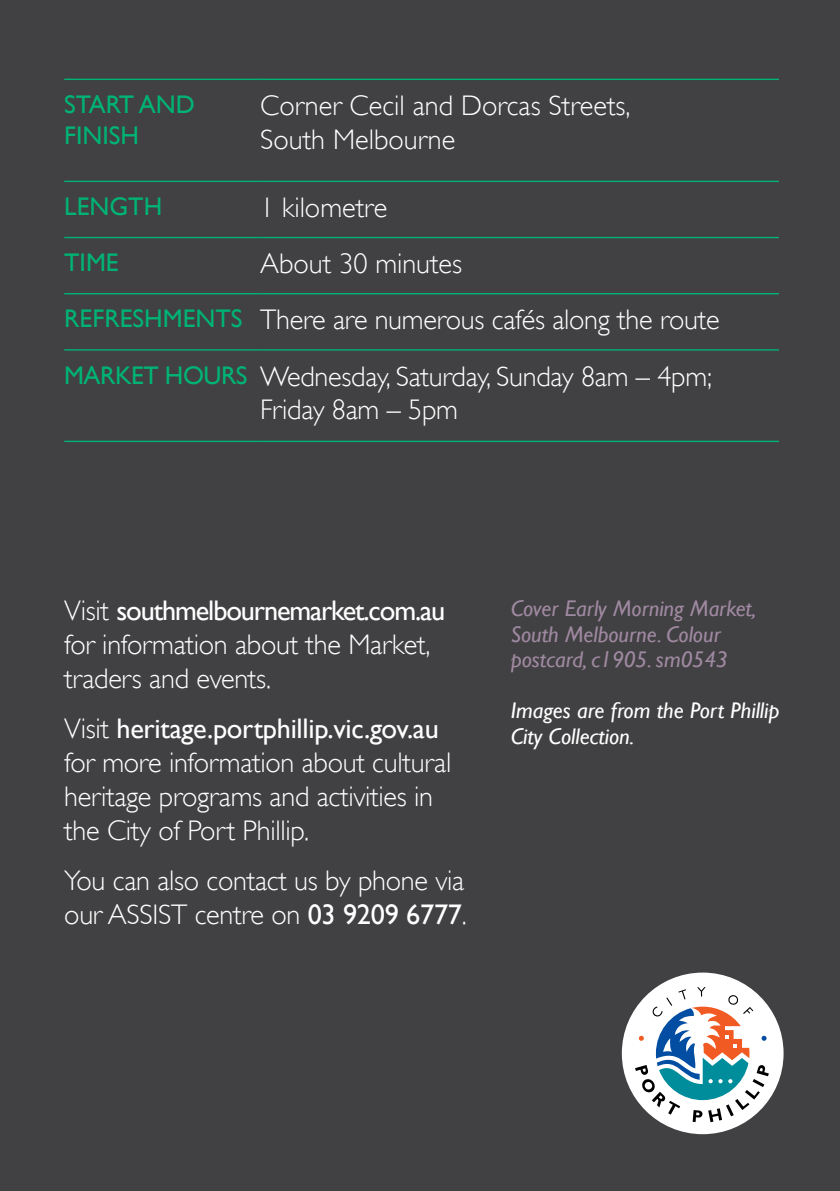
<style>
.page{position:relative;width:840px;height:1191px;background:#fff}
.page>*{position:absolute;margin:0;border:0;box-sizing:border-box;transform-origin:0 0}
.t1{font:300 28.2px/34px "Gill Sans";letter-spacing:-.01em;color:#fff}
.t2{font:25.4px/30.6px "Gill Sans";color:#00b374}
.t3{font:italic 22.6px/25.4px "Gill Sans";color:#9f89a1}
.t4{font:italic 22.6px/25.4px "Gill Sans";color:#fff}
.s1{font-weight:400;font-size:25.4px;color:#00b374}
.s2{font-weight:400}
</style>
<div class="page">
<div style="left:0;top:0;width:839px;height:1191px;background:#414042"></div>
<div style="left:621px;top:972px;width:162px;height:162px;background:#fff;border-radius:50%"></div>
<svg style="left:634px;top:987px;width:134px;height:135px"></svg>
<hr style="left:64px;top:79px;width:196px;height:1px;background:#00b374">
<hr style="left:260px;top:79px;width:518px;height:1px;background:#00b374">
<hr style="left:64px;top:181px;width:196px;height:1px;background:#00b374">
<hr style="left:260px;top:181px;width:518px;height:1px;background:#00b374">
<hr style="left:64px;top:237px;width:196px;height:1px;background:#00b374">
<hr style="left:260px;top:237px;width:518px;height:1px;background:#00b374">
<hr style="left:64px;top:293px;width:196px;height:1px;background:#00b374">
<hr style="left:260px;top:293px;width:518px;height:1px;background:#00b374">
<hr style="left:64px;top:349px;width:196px;height:1px;background:#00b374">
<hr style="left:260px;top:349px;width:518px;height:1px;background:#00b374">
<hr style="left:64px;top:441px;width:196px;height:1px;background:#00b374">
<hr style="left:260px;top:441px;width:518px;height:1px;background:#00b374">
<p class="t2" style="left:64px;top:89px;width:132px">START AND<br>FINISH</p>
<p class="t1" style="left:260px;top:88px;width:372px">Corner Cecil and Dorcas Streets,<br>South Melbourne</p>
<p class="t2" style="left:64px;top:191px;width:99px">LENGTH</p>
<p class="t1" style="left:260px;top:190px;width:128px">1 kilometre</p>
<p class="t2" style="left:64px;top:247px;width:56px">TIME</p>
<p class="t1" style="left:64px;top:236px;width:656px;line-height:56.2px;text-indent:196px">About 30 minutes<br><span class="s1">REFRESHMENTS</span> There are numerous cafés along the route<br><span class="s1">MARKET HOURS</span> Wednesday, Saturday, Sunday 8am – 4pm;</p>
<p class="t1" style="left:260px;top:393px;width:199px">Friday 8am – 5pm</p>
<p class="t1" style="left:64px;top:593px;width:382px">Visit <span class="s2">southmelbournemarket.com.au </span>for information about the Market, traders and events.</p>
<p class="t1" style="left:64px;top:711px;width:388px">Visit <span class="s2">heritage.portphillip.vic.gov.au </span>for more information about cultural heritage programs and activities in the City of Port Phillip.</p>
<p class="t1" style="left:64px;top:863px;width:404px">You can also contact us by phone via our ASSIST centre on <span class="s2">03 9209 6777</span>.</p>
<p class="t3" style="left:510px;top:596px;width:247px">Cover Early Morning Market,<br>South Melbourne. Colour postcard, c1905. sm0543</p>
<p class="t4" style="left:510px;top:697px;width:270px">Images are from the Port Phillip<br>City Collection.</p>
</div>
